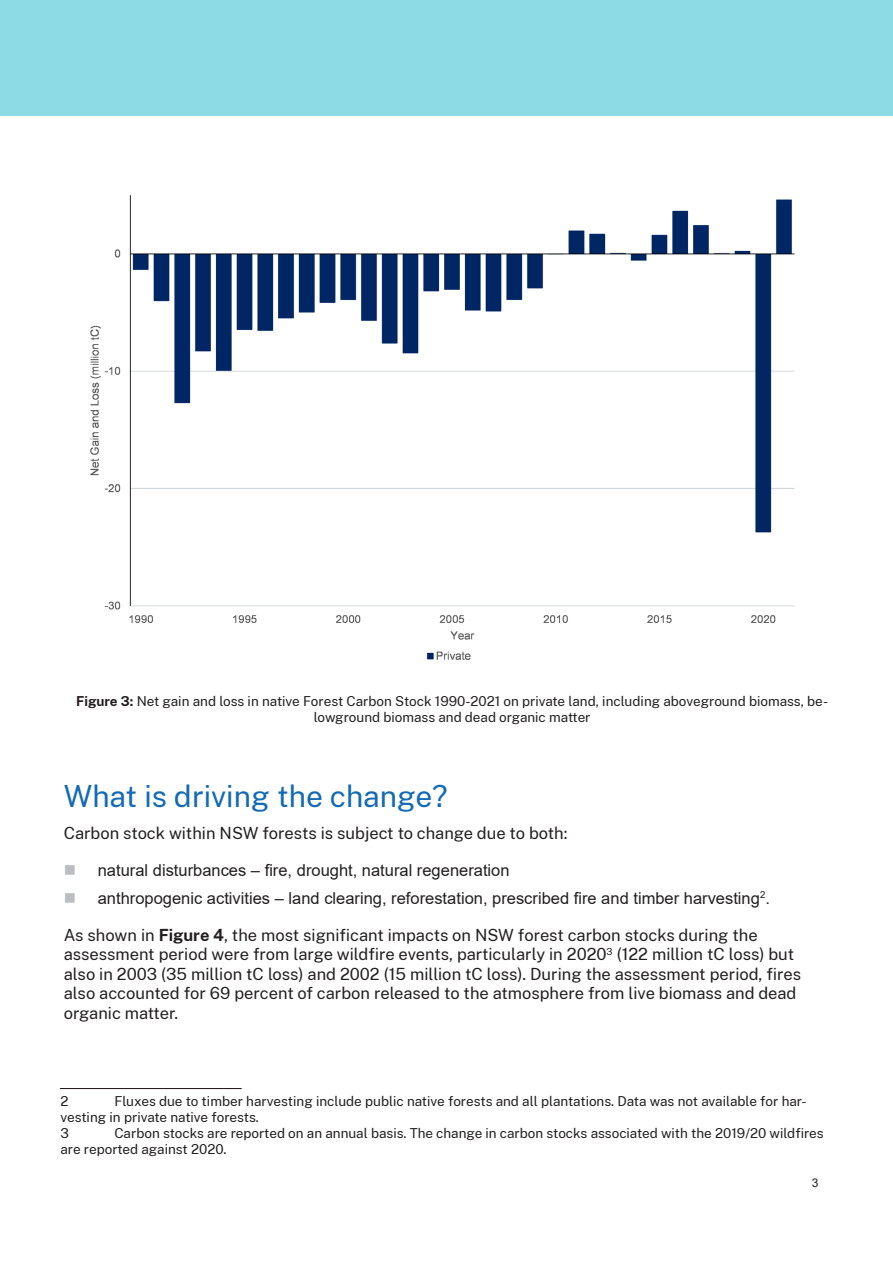
<style>
.page{position:relative;width:893px;height:1263px;background:#fff}
.page>*{position:absolute;margin:0;border:0;box-sizing:border-box;transform-origin:0 0}
.Heading_1{font:30px "Public Sans";color:#136ab5}
.Para_after_bullets{font:16.5px/19.5px "Public Sans";color:#231f20}
.t1{font:16.5px "Arial";color:#231f20}
.Body{font:16.5px "Public Sans";color:#231f20}
.Heading_5{font:13.5px/16.2px "Public Sans";color:#231f20}
.t2{font:12px "Arial";color:#231f20}
.s1{font-weight:700}
</style>
<div class="page">
<div style="left:0;top:0;width:893px;height:115px;background:#8cdbe5"></div>
<img style="left:90px;top:195px;width:705px;height:465px">
<hr style="left:60px;top:1088px;width:182px;height:1px;background:#231f20">
<p class="Heading_5" style="left:76px;top:692px;width:753px;text-align:center"><span class="s1">Figure 3:</span> Net gain and loss in native Forest Carbon Stock 1990-2021 on private land, including aboveground biomass, be&shy;lowground biomass and dead organic matter</p>
<p class="Heading_1" style="left:64px;top:775px;width:385px">What is driving the change?</p>
<p class="Body" style="left:64px;top:822px;width:505px">Carbon stock within NSW forests is subject to change due to both:</p>
<p class="t1" style="left:98px;top:859px;width:413px">natural disturbances – fire, drought, natural regeneration</p>
<p class="t1" style="left:98px;top:887px;width:674px">anthropogenic activities – land clearing, reforestation, prescribed fire and timber harvesting<sup>2</sup>.</p>
<p class="Para_after_bullets" style="left:64px;top:924px;width:739px">As shown in <span class="s1">Figure 4</span>, the most significant impacts on NSW forest carbon stocks during the assessment period were from large wildfire events, particularly in 2020<sup>3</sup> (122 million tC loss) but also in 2003 (35 million tC loss) and 2002 (15 million tC loss). During the assessment period, fires also accounted for 69 percent of carbon released to the atmosphere from live biomass and dead organic matter.</p>
<p class="Heading_5" style="left:60px;top:1092px;width:748px;text-indent:54px">Fluxes due to timber harvesting include public native forests and all plantations. Data was not available for har&shy;vesting in private native forests.</p>
<p class="Heading_5" style="left:60px;top:1124px;width:10px">3</p>
<p class="Heading_5" style="left:60px;top:1092px;width:10px">2</p>
<p class="Heading_5" style="left:60px;top:1124px;width:765px;text-indent:54px">Carbon stocks are reported on an annual basis. The change in carbon stocks associated with the 2019/20 wildfires are reported against 2020.</p>
<p class="t2" style="left:812px;top:1175px;width:8px">3</p>
</div>
